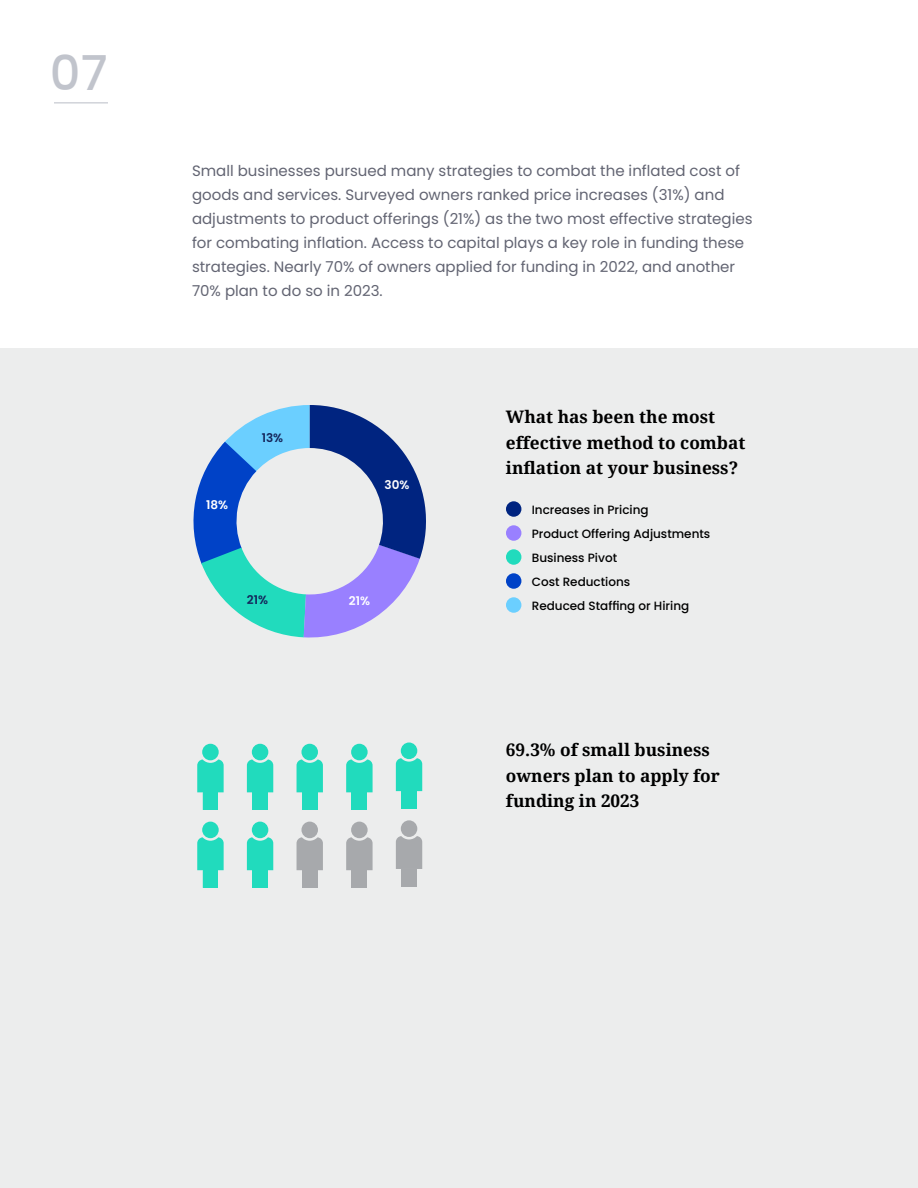
<style>
.page{position:relative;width:918px;height:1188px;background:#fff}
.page>*{position:absolute;margin:0;border:0;box-sizing:border-box;transform-origin:0 0}
.t1{font:500 48px "Poppins";color:#c1c4cc}
.t2{font:700 17.25px/25.5px "Noto Serif";color:#000}
.t3{font:15px/24px "Poppins";color:#626472}
.t4{font:500 12px/24px "Poppins";color:#000}
.t5{font:600 12px "Poppins";color:#fff}
.t6{font:600 12px "Poppins";color:#14255b}
</style>
<div class="page">
<div style="left:0;top:348px;width:918px;height:840px;background:#eceded"></div>
<hr style="left:54px;top:102px;width:54px;height:1px;background:#c1c4cc">
<div style="left:506px;top:501px;width:15px;height:16px;background:#002480;border-radius:50%"></div>
<div style="left:506px;top:525px;width:15px;height:16px;background:#9980ff;border-radius:50%"></div>
<div style="left:506px;top:549px;width:15px;height:16px;background:#21dbbd;border-radius:50%"></div>
<div style="left:506px;top:573px;width:15px;height:16px;background:#0042c7;border-radius:50%"></div>
<div style="left:506px;top:597px;width:15px;height:16px;background:#6bcfff;border-radius:50%"></div>
<svg style="left:193px;top:405px;width:233px;height:233px"></svg>
<div style="left:301px;top:822px;width:17px;height:16px;background:#a7a9ac;border-radius:50%"></div>
<div style="left:252px;top:822px;width:16px;height:16px;background:#21dbbd;border-radius:50%"></div>
<div style="left:202px;top:822px;width:17px;height:16px;background:#21dbbd;border-radius:50%"></div>
<div style="left:351px;top:822px;width:17px;height:16px;background:#a7a9ac;border-radius:50%"></div>
<div style="left:352px;top:870px;width:15px;height:17px;background:#a7a9ac"></div>
<div style="left:302px;top:870px;width:15px;height:17px;background:#a7a9ac"></div>
<svg style="left:297px;top:837px;width:26px;height:33px"></svg>
<div style="left:253px;top:870px;width:15px;height:17px;background:#21dbbd"></div>
<svg style="left:247px;top:837px;width:26px;height:33px"></svg>
<svg style="left:197px;top:837px;width:27px;height:51px"></svg>
<svg style="left:346px;top:837px;width:27px;height:33px"></svg>
<div style="left:352px;top:792px;width:15px;height:18px;background:#21dbbd"></div>
<div style="left:301px;top:744px;width:17px;height:16px;background:#21dbbd;border-radius:50%"></div>
<div style="left:302px;top:792px;width:15px;height:18px;background:#21dbbd"></div>
<svg style="left:297px;top:759px;width:26px;height:33px"></svg>
<div style="left:252px;top:744px;width:16px;height:16px;background:#21dbbd;border-radius:50%"></div>
<div style="left:253px;top:792px;width:15px;height:18px;background:#21dbbd"></div>
<svg style="left:247px;top:759px;width:26px;height:33px"></svg>
<div style="left:202px;top:744px;width:17px;height:16px;background:#21dbbd;border-radius:50%"></div>
<svg style="left:197px;top:759px;width:27px;height:51px"></svg>
<div style="left:351px;top:744px;width:17px;height:16px;background:#21dbbd;border-radius:50%"></div>
<svg style="left:346px;top:759px;width:27px;height:33px"></svg>
<div style="left:401px;top:820px;width:16px;height:17px;background:#a7a9ac;border-radius:50%"></div>
<svg style="left:396px;top:836px;width:26px;height:50px"></svg>
<div style="left:401px;top:742px;width:16px;height:17px;background:#21dbbd;border-radius:50%"></div>
<svg style="left:396px;top:758px;width:26px;height:51px"></svg>
<h1 class="t1" style="left:50px;top:45px;width:59px">07</h1>
<p class="t3" style="left:192px;top:159px;width:562px">Small businesses pursued many strategies to combat the inflated cost of goods and services. Surveyed owners ranked price increases (31%) and adjustments to product offerings (21%) as the two most effective strategies for combating inflation. Access to capital plays a key role in funding these strategies. Nearly 70% of owners applied for funding in 2022, and another 70% plan to do so in 2023.</p>
<p class="t5" style="left:206px;top:498px;width:24px">18%</p>
<p class="t6" style="left:262px;top:430px;width:23px">13%</p>
<p class="t6" style="left:247px;top:592px;width:23px">21%</p>
<p class="t5" style="left:385px;top:478px;width:26px">30%</p>
<p class="t5" style="left:349px;top:594px;width:23px">21%</p>
<p class="t2" style="left:506px;top:404px;width:241px">What has been the most effective method to combat inflation at your business?</p>
<p class="t4" style="left:532px;top:497px;width:180px">Increases in Pricing<br>Product Offering Adjustments<br>Business Pivot<br>Cost Reductions<br>Reduced Staffing or Hiring</p>
<p class="t2" style="left:506px;top:737px;width:215px">69.3% of small business owners plan to apply for funding in 2023</p>
</div>
